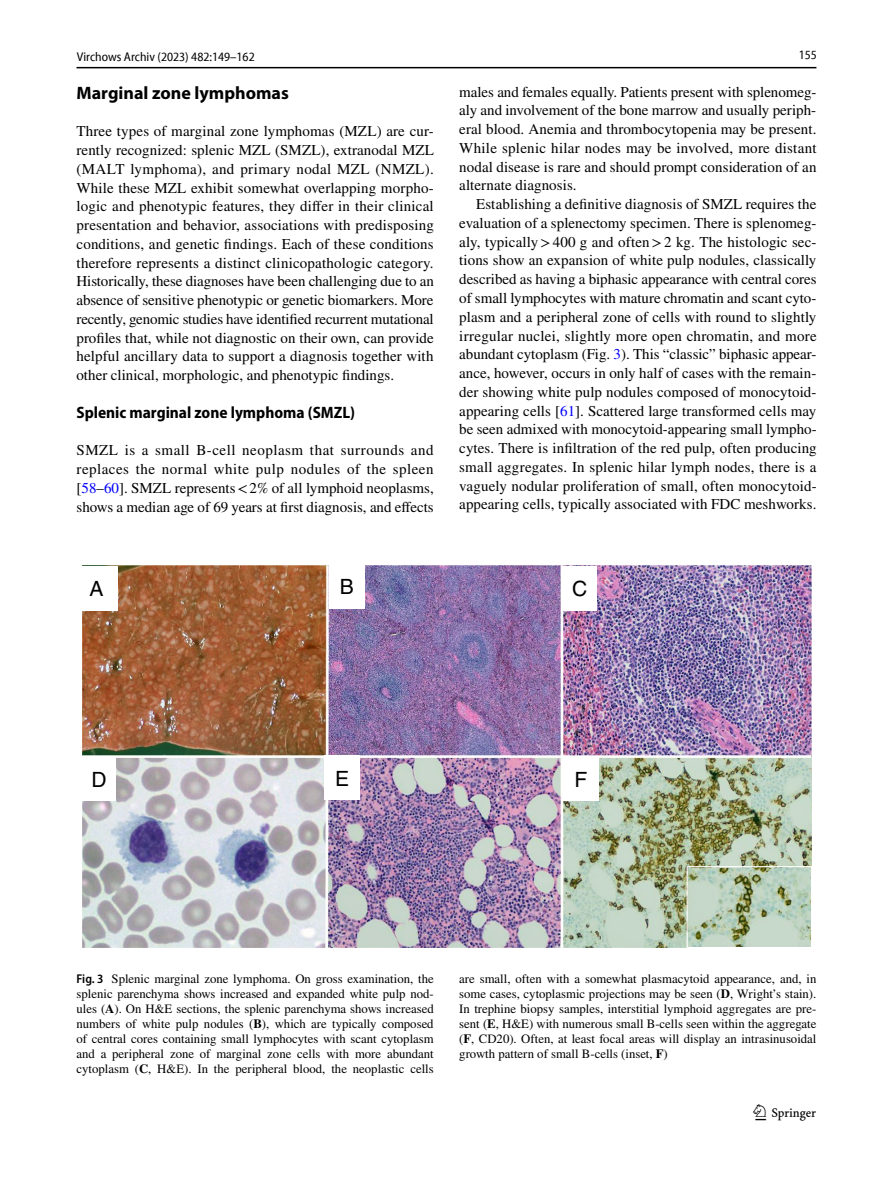
<style>
.page{position:relative;width:893px;height:1187px;background:#fff}
.page>*{position:absolute;margin:0;border:0;box-sizing:border-box;transform-origin:0 0}
.t1{font:22.5px "Springnew Regular 3";color:#000}
.t2{font:21px "Helvetica 2";color:#000}
.t3{font:700 18px "Myriad Pro";color:#000}
.t4{font:700 semi-condensed 16.5px "Myriad Pro";color:#000}
.t5{font:15px/18.8px "STIX";letter-spacing:.005em;color:#000;text-align:justify}
.t6{font:12.75px/15px "STIX";color:#000;text-align:justify}
.t7{font:semi-condensed 12.75px "Myriad Pro Unic";color:#000}
.t8{font:12.75px "Myriad Pro Unic Semi Condensed 2";color:#000}
.s1{color:#00f}
.s2{font-family:"Myriad Pro";font-weight:600;font-stretch:semi-condensed}
.s3{font-weight:700}
</style>
<div class="page">
<hr style="left:77px;top:67px;width:739px;height:1px;background:#000">
<img style="left:82px;top:565px;width:730px;height:382px">
<img style="left:687px;top:866px;width:125px;height:81px">
<div style="left:82px;top:566px;width:35px;height:44px;background:#fff"></div>
<div style="left:564px;top:756px;width:35px;height:44px;background:#fff"></div>
<div style="left:324px;top:755px;width:35px;height:44px;background:#fff"></div>
<div style="left:81px;top:756px;width:35px;height:44px;background:#fff"></div>
<div style="left:329px;top:564px;width:35px;height:44px;background:#fff"></div>
<div style="left:561px;top:566px;width:35px;height:44px;background:#fff"></div>
<p class="t7" style="left:77px;top:52px;width:179px">Virchows Archiv (2023) 482:149–162</p>
<p class="t3" style="left:77px;top:81px;width:214px">Marginal zone lymphomas</p>
<p class="t5" style="left:77px;top:123px;width:359px">Three types of marginal zone lymphomas (MZL) are cur&shy;rently recognized: splenic MZL (SMZL), extranodal MZL (MALT lymphoma), and primary nodal MZL (NMZL).<br>While these MZL exhibit somewhat overlapping morpho&shy;logic and phenotypic features, they differ in their clinical presentation and behavior, associations with predisposing conditions, and genetic findings. Each of these conditions therefore represents a distinct clinicopathologic category.<br>Historically, these diagnoses have been challenging due to an absence of sensitive phenotypic or genetic biomarkers. More recently, genomic studies have identified recurrent mutational profiles that, while not diagnostic on their own, can provide helpful ancillary data to support a diagnosis together with other clinical, morphologic, and phenotypic findings.</p>
<p class="t4" style="left:77px;top:403px;width:280px">Splenic marginal zone lymphoma (SMZL)</p>
<p class="t5" style="left:77px;top:442px;width:359px">SMZL is a small B-cell neoplasm that surrounds and replaces the normal white pulp nodules of the spleen [<span class="s1">58</span>–<span class="s1">60</span>]. SMZL represents&lt;2% of all lymphoid neoplasms, shows a median age of 69 years at first diagnosis, and effects</p>
<p class="t8" style="left:799px;top:50px;width:20px">155</p>
<p class="t5" style="left:459px;top:83px;width:359px">males and females equally. Patients present with splenomeg&shy;aly and involvement of the bone marrow and usually periph&shy;eral blood. Anemia and thrombocytopenia may be present.<br>While splenic hilar nodes may be involved, more distant nodal disease is rare and should prompt consideration of an alternate diagnosis.</p>
<p class="t5" style="left:459px;top:196px;width:359px;text-indent:17px">Establishing a definitive diagnosis of SMZL requires the evaluation of a splenectomy specimen. There is splenomeg&shy;aly, typically&gt;400 g and often&gt;2 kg. The histologic sec&shy;tions show an expansion of white pulp nodules, classically described as having a biphasic appearance with central cores of small lymphocytes with mature chromatin and scant cyto&shy;plasm and a peripheral zone of cells with round to slightly irregular nuclei, slightly more open chromatin, and more abundant cytoplasm (Fig. <span class="s1">3</span>). This “classic” biphasic appear&shy;ance, however, occurs in only half of cases with the remain&shy;der showing white pulp nodules composed of monocytoid&shy;appearing cells [<span class="s1">61</span>]. Scattered large transformed cells may be seen admixed with monocytoid-appearing small lympho&shy;cytes. There is infiltration of the red pulp, often producing small aggregates. In splenic hilar lymph nodes, there is a vaguely nodular proliferation of small, often monocytoid&shy;appearing cells, typically associated with FDC meshworks.</p>
<h2 class="t2" style="left:90px;top:576px;width:16px">A</h2>
<h2 class="t2" style="left:340px;top:574px;width:16px">B</h2>
<h2 class="t2" style="left:572px;top:576px;width:17px">C</h2>
<h2 class="t2" style="left:91px;top:767px;width:17px">D</h2>
<h2 class="t2" style="left:335px;top:765px;width:16px">E</h2>
<h2 class="t2" style="left:574px;top:767px;width:14px">F</h2>
<p class="t6" style="left:77px;top:972px;width:359px"><span class="s2">Fig. 3</span> Splenic marginal zone lymphoma. On gross examination, the splenic parenchyma shows increased and expanded white pulp nod&shy;ules (<span class="s3">A</span>). On H&amp;E sections, the splenic parenchyma shows increased numbers of white pulp nodules (<span class="s3">B</span>), which are typically composed of central cores containing small lymphocytes with scant cytoplasm and a peripheral zone of marginal zone cells with more abundant cytoplasm (<span class="s3">C</span>, H&amp;E). In the peripheral blood, the neoplastic cells</p>
<p class="t6" style="left:459px;top:972px;width:359px">are small, often with a somewhat plasmacytoid appearance, and, in some cases, cytoplasmic projections may be seen (<span class="s3">D</span>, Wright’s stain).<br>In trephine biopsy samples, interstitial lymphoid aggregates are pre&shy;sent (<span class="s3">E</span>, H&amp;E) with numerous small B-cells seen within the aggregate (<span class="s3">F</span>, CD20). Often, at least focal areas will display an intrasinusoidal growth pattern of small B-cells (inset, <span class="s3">F</span>)</p>
<h1 class="t1" style="left:755px;top:1104px;width:62px">1 3</h1>
</div>
